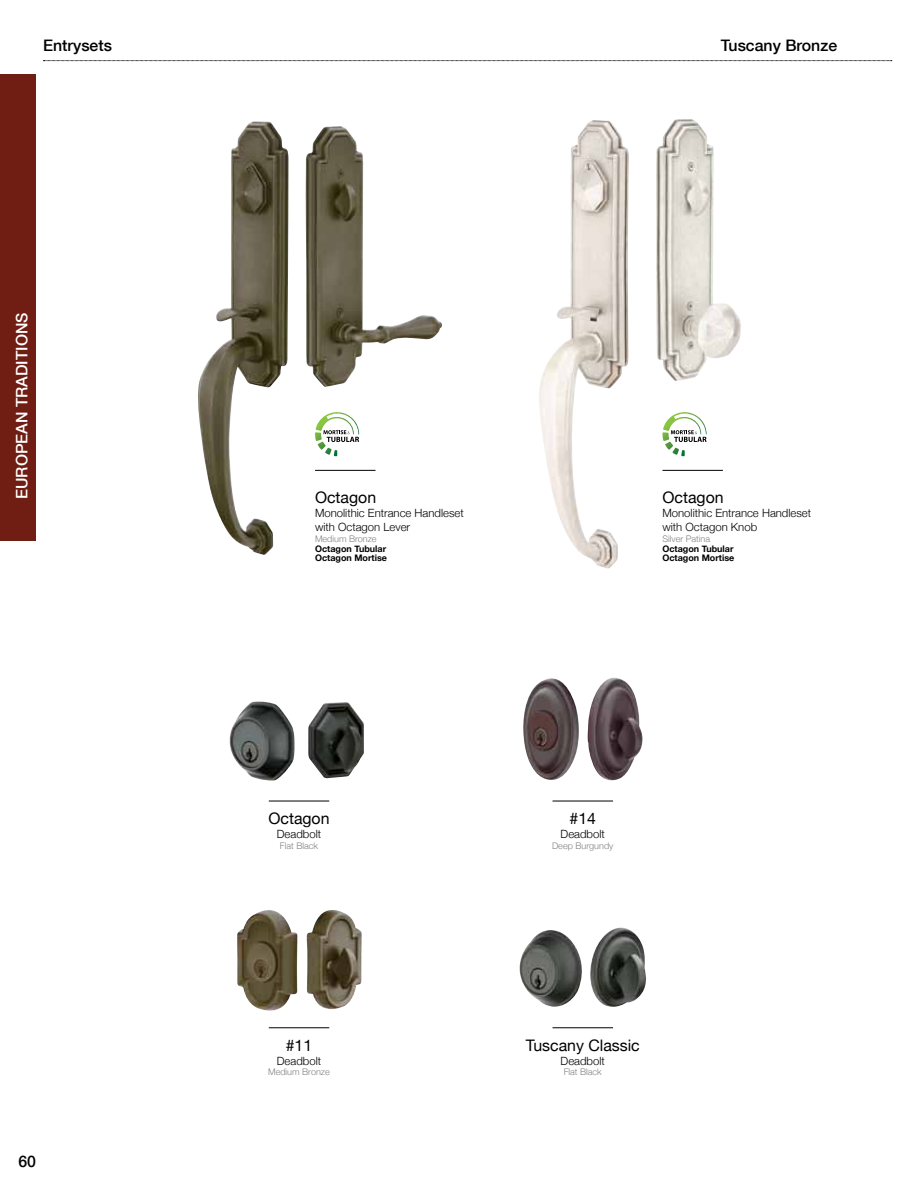
<style>
.page{position:relative;width:918px;height:1188px;background:#fff}
.page>*{position:absolute;margin:0;border:0;box-sizing:border-box;transform-origin:0 0}
.t1{font:15.9px "Helvetica Neue";color:#000}
.t2{font:500 15.9px "Helvetica Neue";color:#000}
.t3{font:500 15.9px "Helvetica Neue";color:#fff}
.t4{font:300 11.4px/13.6px "Helvetica Neue";color:#000}
.t5{font:300 9px "Helvetica Neue";color:#808285}
.t6{font:700 9px/9px "Helvetica Neue";color:#000}
</style>
<div class="page">
<svg style="left:43px;top:60px;width:849px;height:1px"></svg>
<div style="left:0;top:74px;width:36px;height:466px;background:#701d14"></div>
<img style="left:656px;top:119px;width:85px;height:262px">
<img style="left:539px;top:120px;width:90px;height:449px">
<img style="left:306px;top:126px;width:136px;height:261px">
<img style="left:198px;top:121px;width:91px;height:434px">
<hr style="left:662px;top:470px;width:61px;height:1px;background:#000">
<hr style="left:315px;top:470px;width:61px;height:1px;background:#000">
<img style="left:229px;top:701px;width:66px;height:80px">
<img style="left:308px;top:702px;width:56px;height:76px">
<img style="left:237px;top:910px;width:61px;height:101px">
<img style="left:306px;top:910px;width:56px;height:100px">
<img style="left:519px;top:930px;width:63px;height:77px">
<img style="left:590px;top:928px;width:57px;height:79px">
<img style="left:523px;top:678px;width:56px;height:102px">
<img style="left:587px;top:678px;width:56px;height:103px">
<hr style="left:269px;top:801px;width:60px;height:1px;background:#000">
<hr style="left:269px;top:1028px;width:60px;height:1px;background:#000">
<hr style="left:553px;top:1028px;width:60px;height:1px;background:#000">
<hr style="left:553px;top:801px;width:60px;height:1px;background:#000">
<svg style="left:315px;top:412px;width:44px;height:44px"></svg>
<svg style="left:662px;top:412px;width:45px;height:44px"></svg>
<h1 class="t2" style="left:43px;top:36px;width:70px">Entrysets</h1>
<h1 class="t2" style="left:721px;top:36px;width:118px">Tuscany Bronze</h1>
<h1 class="t3" style="left:12px;top:499px;width:188px;rotate:-90deg">EUROPEAN TRADITIONS</h1>
<h1 class="t2" style="left:18px;top:1152px;width:19px">60</h1>
<h1 class="t1" style="left:315px;top:488px;width:63px">Octagon</h1>
<p class="t4" style="left:315px;top:506px;width:150px">Monolithic Entrance Handleset with Octagon Lever</p>
<p class="t5" style="left:315px;top:533px;width:63px">Medium Bronze</p>
<p class="t6" style="left:315px;top:544px;width:73px">Octagon Tubular<br>Octagon Mortise</p>
<h1 class="t1" style="left:662px;top:488px;width:63px">Octagon</h1>
<p class="t4" style="left:662px;top:506px;width:150px">Monolithic Entrance Handleset with Octagon Knob</p>
<p class="t5" style="left:662px;top:533px;width:49px">Silver Patina</p>
<p class="t6" style="left:662px;top:544px;width:73px">Octagon Tubular<br>Octagon Mortise</p>
<h1 class="t1" style="left:268px;top:809px;width:63px">Octagon</h1>
<p class="t4" style="left:277px;top:827px;width:46px">Deadbolt</p>
<p class="t5" style="left:280px;top:840px;width:40px">Flat Black</p>
<h1 class="t1" style="left:286px;top:1036px;width:28px">#11</h1>
<p class="t4" style="left:277px;top:1053px;width:46px">Deadbolt</p>
<p class="t5" style="left:268px;top:1067px;width:63px">Medium Bronze</p>
<h1 class="t1" style="left:570px;top:809px;width:28px">#14</h1>
<p class="t4" style="left:561px;top:827px;width:46px">Deadbolt</p>
<p class="t5" style="left:552px;top:840px;width:63px">Deep Burgundy</p>
<h1 class="t1" style="left:526px;top:1036px;width:116px">Tuscany Classic</h1>
<p class="t4" style="left:561px;top:1053px;width:46px">Deadbolt</p>
<p class="t5" style="left:564px;top:1067px;width:40px">Flat Black</p>
</div>
